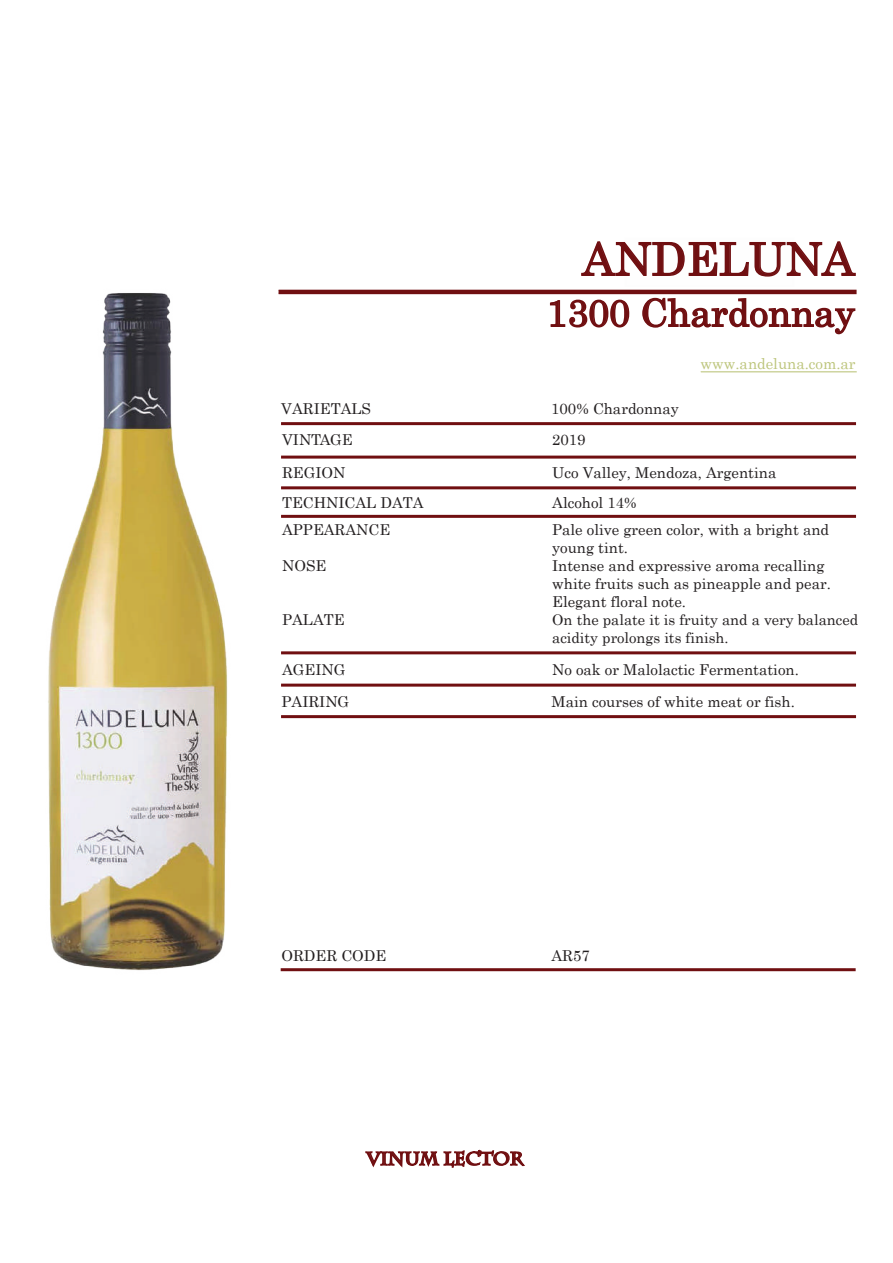
<style>
.page{position:relative;width:893px;height:1263px;background:#fff}
.page>*{position:absolute;margin:0;border:0;box-sizing:border-box;transform-origin:0 0}
.t1{font:45px "Century";color:#700f11}
.t2{font:37.5px "Century";color:#700f11}
.t3{font:700 18px "Charlemagne Std";color:#700f11}
.t4{font:15px/18px "Century";color:#231f20}
.t5{font:15px "Century";color:#bdc57c}
.t6{font:14.7px/17.7px "Century";color:#231f20}
</style>
<div class="page">
<hr style="left:278px;top:290px;width:579px;height:4px;background:#700f11">
<div style="left:281px;top:456px;width:575px;height:3px;border:2px solid #700f11"></div>
<div style="left:281px;top:486px;width:575px;height:3px;border:2px solid #700f11"></div>
<div style="left:281px;top:651px;width:575px;height:3px;border:2px solid #700f11"></div>
<div style="left:281px;top:684px;width:575px;height:3px;border:2px solid #700f11"></div>
<div style="left:281px;top:715px;width:575px;height:3px;border:2px solid #700f11"></div>
<svg style="left:549px;top:299px;width:81px;height:29px"></svg>
<svg style="left:642px;top:297px;width:214px;height:38px"></svg>
<div style="left:281px;top:968px;width:575px;height:3px;border:2px solid #700f11"></div>
<svg style="left:581px;top:240px;width:275px;height:37px"></svg>
<div style="left:281px;top:422px;width:575px;height:3px;border:2px solid #700f11"></div>
<svg style="left:365px;top:1149px;width:160px;height:19px"></svg>
<hr style="left:701px;top:371px;width:156px;height:1px;background:#bdc57c">
<div style="left:281px;top:515px;width:575px;height:3px;border:2px solid #700f11"></div>
<img style="left:48px;top:293px;width:180px;height:678px">
<h1 class="t1" style="left:582px;top:221px;width:274px">ANDELUNA</h1>
<h2 class="t2" style="left:547px;top:281px;width:310px">1300 Chardonnay</h2>
<p class="t4" style="left:281px;top:398px;width:91px">VARIETALS</p>
<p class="t4" style="left:551px;top:398px;width:129px">100% Chardonnay</p>
<p class="t5" style="left:700px;top:351px;width:157px">www.andeluna.com.ar</p>
<p class="t4" style="left:282px;top:429px;width:72px">VINTAGE</p>
<p class="t4" style="left:552px;top:429px;width:35px">2019</p>
<p class="t4" style="left:282px;top:462px;width:65px">REGION</p>
<p class="t4" style="left:552px;top:462px;width:226px">Uco Valley, Mendoza, Argentina</p>
<p class="t4" style="left:282px;top:492px;width:143px">TECHNICAL DATA</p>
<p class="t4" style="left:552px;top:492px;width:86px">Alcohol 14%</p>
<p class="t4" style="left:282px;top:519px;width:110px">APPEARANCE</p>
<p class="t4" style="left:552px;top:519px;width:278px">Pale olive green color, with a bright and young tint.</p>
<p class="t4" style="left:282px;top:555px;width:46px">NOSE</p>
<p class="t4" style="left:552px;top:555px;width:280px">Intense and expressive aroma recalling white fruits such as pineapple and pear.<br>Elegant floral note.</p>
<p class="t4" style="left:282px;top:609px;width:64px">PALATE</p>
<p class="t6" style="left:552px;top:610px;width:308px">On the palate it is fruity and a very balanced acidity prolongs its finish.</p>
<p class="t4" style="left:282px;top:659px;width:65px">AGEING</p>
<p class="t4" style="left:552px;top:659px;width:248px">No oak or Malolactic Fermentation.</p>
<p class="t4" style="left:281px;top:692px;width:69px">PAIRING</p>
<p class="t4" style="left:551px;top:692px;width:245px">Main courses of white meat or fish.</p>
<p class="t4" style="left:281px;top:945px;width:106px">ORDER CODE</p>
<p class="t4" style="left:551px;top:945px;width:40px">AR57</p>
<p class="t3" style="left:367px;top:1148px;width:158px">VINUM LECTOR</p>
</div>
